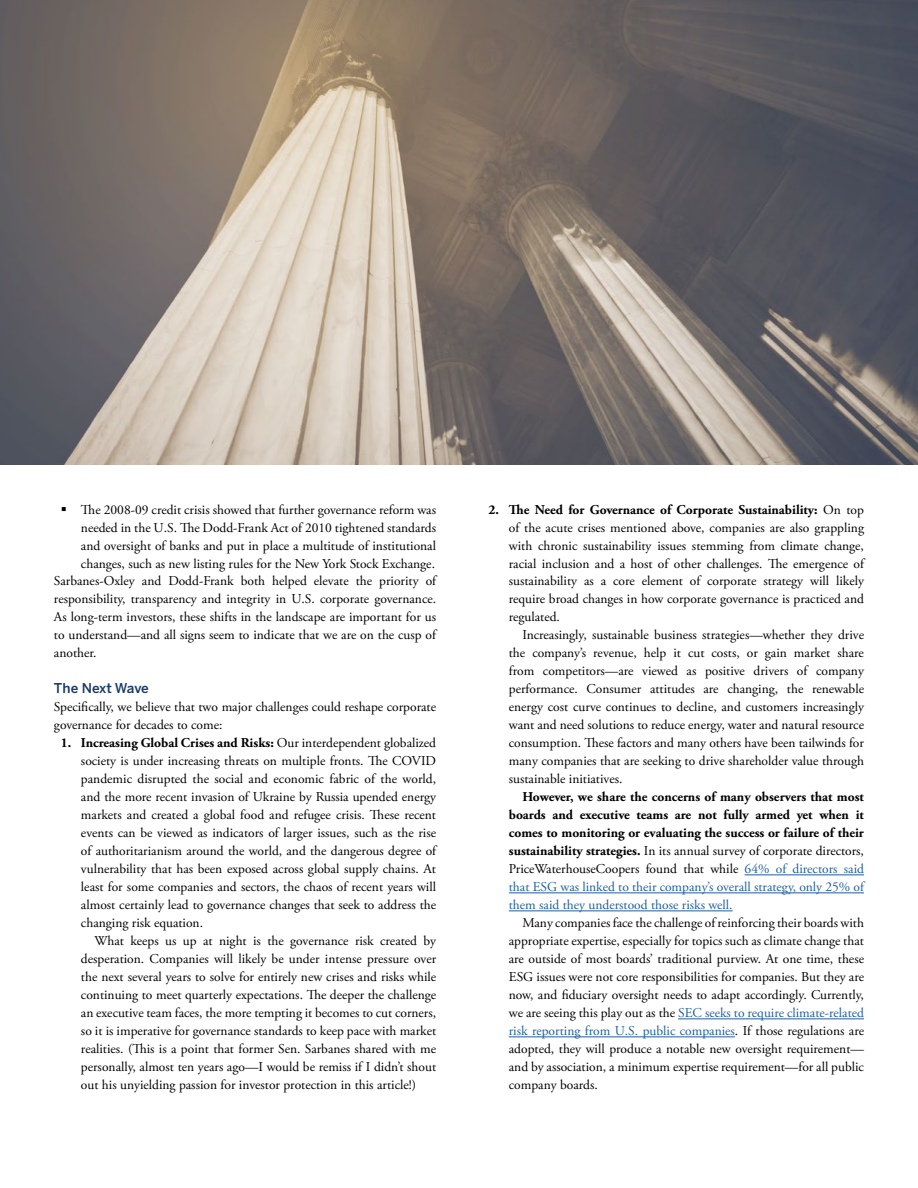
<style>
.page{position:relative;width:918px;height:1188px;background:#fff}
.page>*{position:absolute;margin:0;border:0;box-sizing:border-box;transform-origin:0 0}
.t1{font:13.5px/18px "Adobe Garamond Pro";color:#000;text-align:justify}
.t2{font:700 13.5px/18px "Adobe Garamond Pro";color:#000;text-align:justify}
.t3{font:500 13.5px "Benton Sans";letter-spacing:-.005em;color:#173963}
.s1{font-weight:700}
.s2{font-weight:400}
.s3{font-weight:400;color:#215e9e}
.s4{color:#215e9e}
</style>
<div class="page">
<hr style="left:745px;top:875px;width:119px;height:1px;background:#215e9e">
<hr style="left:509px;top:893px;width:355px;height:1px;background:#215e9e">
<hr style="left:509px;top:911px;width:224px;height:1px;background:#215e9e">
<hr style="left:678px;top:1019px;width:186px;height:1px;background:#215e9e">
<hr style="left:509px;top:1037px;width:226px;height:1px;background:#215e9e">
<img style="left:0;top:0;width:918px;height:464px">
<p class="t1" style="left:81px;top:501px;width:357px">The 2008-09 credit crisis showed that further governance reform was</p>
<p class="t1" style="left:81px;top:519px;width:357px">needed in the U.S. The Dodd-Frank Act of 2010 tightened standards</p>
<p class="t1" style="left:81px;top:537px;width:357px">and oversight of banks and put in place a multitude of institutional</p>
<p class="t1" style="left:81px;top:555px;width:356px">changes, such as new listing rules for the New York Stock Exchange.</p>
<p class="t1" style="left:54px;top:573px;width:384px">Sarbanes-Oxley and Dodd-Frank both helped elevate the priority of</p>
<p class="t1" style="left:54px;top:591px;width:384px">responsibility, transparency and integrity in U.S. corporate governance.</p>
<p class="t1" style="left:54px;top:609px;width:384px">As long-term investors, these shifts in the landscape are important for us</p>
<p class="t1" style="left:54px;top:627px;width:384px">to understand—and all signs seem to indicate that we are on the cusp of</p>
<p class="t1" style="left:54px;top:645px;width:44px">another.</p>
<p class="t3" style="left:54px;top:681px;width:96px">The Next Wave</p>
<p class="t1" style="left:54px;top:699px;width:384px">Specifically, we believe that two major challenges could reshape corporate governance for decades to come:</p>
<p class="t1" style="left:81px;top:735px;width:357px;text-indent:-20px"><span class="s1">1. Increasing Global Crises and Risks:</span> Our interdependent globalized society is under increasing threats on multiple fronts. The COVID pandemic disrupted the social and economic fabric of the world, and the more recent invasion of Ukraine by Russia upended energy markets and created a global food and refugee crisis. These recent events can be viewed as indicators of larger issues, such as the rise of authoritarianism around the world, and the dangerous degree of vulnerability that has been exposed across global supply chains. At least for some companies and sectors, the chaos of recent years will almost certainly lead to governance changes that seek to address the changing risk equation.</p>
<p class="t1" style="left:81px;top:933px;width:357px;text-indent:14px">What keeps us up at night is the governance risk created by desperation. Companies will likely be under intense pressure over the next several years to solve for entirely new crises and risks while continuing to meet quarterly expectations. The deeper the challenge an executive team faces, the more tempting it becomes to cut corners, so it is imperative for governance standards to keep pace with market realities. (This is a point that former Sen. Sarbanes shared with me personally, almost ten years ago—I would be remiss if I didn’t shout out his unyielding passion for investor protection in this article!)</p>
<p class="t1" style="left:509px;top:501px;width:357px;text-indent:-20px"><span class="s1">2. The Need for Governance of Corporate Sustainability:</span> On top of the acute crises mentioned above, companies are also grappling with chronic sustainability issues stemming from climate change, racial inclusion and a host of other challenges. The emergence of sustainability as a core element of corporate strategy will likely require broad changes in how corporate governance is practiced and regulated.</p>
<p class="t1" style="left:509px;top:627px;width:357px;text-indent:14px">Increasingly, sustainable business strategies—whether they drive the company’s revenue, help it cut costs, or gain market share from competitors—are viewed as positive drivers of company performance. Consumer attitudes are changing, the renewable energy cost curve continues to decline, and customers increasingly want and need solutions to reduce energy, water and natural resource consumption. These factors and many others have been tailwinds for many companies that are seeking to drive shareholder value through sustainable initiatives.</p>
<p class="t2" style="left:509px;top:788px;width:357px;text-indent:14px">However, we share the concerns of many observers that most boards and executive teams are not fully armed yet when it comes to monitoring or evaluating the success or failure of their sustainability strategies. <span class="s2">In its annual survey of corporate directors, PriceWaterhouseCoopers found that while</span> <span class="s3">64% of directors said that ESG was linked to their company’s overall strategy, only 25% of them said they understood those risks well.</span></p>
<p class="t1" style="left:509px;top:915px;width:357px;text-indent:14px">Many companies face the challenge of reinforcing their boards with appropriate expertise, especially for topics such as climate change that are outside of most boards’ traditional purview. At one time, these ESG issues were not core responsibilities for companies. But they are now, and fiduciary oversight needs to adapt accordingly. Currently, we are seeing this play out as the <span class="s4">SEC seeks to require climate-related risk reporting from U.S. public companies</span>. If those regulations are adopted, they will produce a notable new oversight requirement— and by association, a minimum expertise requirement—for all public company boards.</p>
</div>
